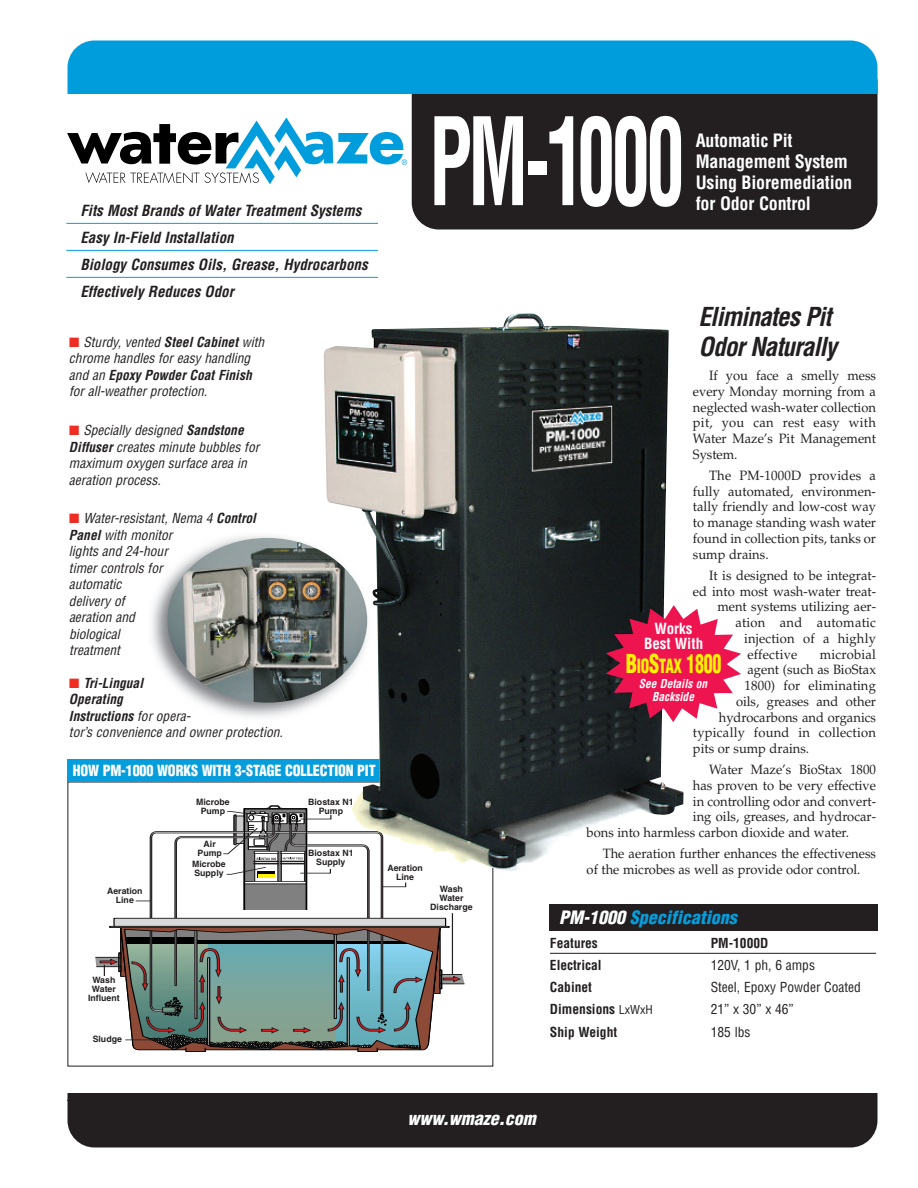
<style>
.page{position:relative;width:918px;height:1188px;background:#fff}
.page>*{position:absolute;margin:0;border:0;box-sizing:border-box;transform-origin:0 0}
.t1{font:700 condensed 118.5px "Helvetica";letter-spacing:-.05em;color:#fff;scale:.65 1}
.t2{font:italic 700 condensed 25.5px/30.6px "Helvetica";letter-spacing:-.035em;color:#231f20}
.t3{font:900 condensed 25.5px "Helvetica";color:#fff101;scale:.8 1}
.t4{font:700 condensed 18px/21px "Helvetica";letter-spacing:-.01em;color:#fff}
.t5{font:italic 900 condensed 18px "Helvetica";color:#069ddc}
.t6{font:italic 900 condensed 18px "Helvetica";color:#fff}
.t7{font:italic 700 condensed 15px/27px "Helvetica";color:#231f20}
.t8{font:900 condensed 15px "Helvetica";letter-spacing:-.01em;color:#fff;scale:.94 1}
.t9{font:700 condensed 15px/15px "Helvetica";color:#fff;text-align:center}
.t10{font:13.5px/15.8px "Palatino";color:#231f20;text-align:justify;scale:.96 1}
.t11{font:italic condensed 13.5px/16.5px "Helvetica";color:#231f20}
.t12{font:13.5px "Palatino";letter-spacing:.02em;color:#231f20;scale:.96 1}
.t13{font:700 condensed 13.5px "Helvetica";color:#231f20}
.t14{font:condensed 13.5px "Helvetica";color:#231f20}
.t15{font:italic 700 condensed 12px/12.8px "Helvetica";color:#fff;text-align:center;scale:.95 1}
.t16{font:700 8.7px/8.7px "Helvetica";color:#231f20;text-align:center}
.s1{color:#ee2e22}
.s2{font-weight:700}
.s3{font-size:19.2px}
.s4{color:#fff}
.s5{font-weight:400;font-size:12px}
</style>
<div class="page">
<div style="left:68px;top:1094px;width:810px;height:54px;background:#231f20"></div>
<hr style="left:67px;top:1100px;width:284px;height:1px;background:#231f20">
<div style="left:412px;top:56px;width:465px;height:174px;background:#231f20;border-radius:27px"></div>
<svg style="left:67px;top:117px;width:341px;height:67px"></svg>
<div style="left:68px;top:40px;width:810px;height:54px;background:#009ddc"></div>
<hr style="left:66px;top:250px;width:312px;height:1px;background:#069ddc">
<hr style="left:66px;top:223px;width:312px;height:1px;background:#069ddc">
<hr style="left:66px;top:277px;width:312px;height:1px;background:#069ddc">
<img style="left:151px;top:535px;width:165px;height:182px">
<img style="left:167px;top:538px;width:156px;height:165px">
<svg style="left:95px;top:805px;width:370px;height:247px"></svg>
<div style="left:162px;top:1007px;width:13px;height:6px;border:1px solid #231f20"></div>
<div style="left:68px;top:759px;width:313px;height:23px;background:#069ddc"></div>
<img style="left:323px;top:313px;width:361px;height:561px">
<div style="left:549px;top:904px;width:329px;height:27px;background:#231f20"></div>
<hr style="left:550px;top:953px;width:326px;height:1px;background:#231f20">
<svg style="left:606px;top:605px;width:135px;height:117px"></svg>
<p class="t7" style="left:80px;top:198px;width:289px">Fits Most Brands of Water Treatment Systems Easy In-Field Installation<br>Biology Consumes Oils, Grease, Hydrocarbons Effectively Reduces Odor</p>
<p class="t11" style="left:69px;top:335px;width:197px"><span class="s1">■</span> Sturdy, vented <span class="s2">Steel Cabinet</span> with chrome handles for easy handling and an <span class="s2">Epoxy Powder Coat Finish </span>for all-weather protection.</p>
<p class="t11" style="left:69px;top:423px;width:192px"><span class="s1">■</span> Specially designed <span class="s2">Sandstone<br>Diffuser</span> creates minute bubbles for maximum oxygen surface area in aeration process.</p>
<p class="t11" style="left:69px;top:511px;width:189px"><span class="s1">■</span> Water-resistant, Nema 4 <span class="s2">Control<br>Panel</span> with monitor<br>lights and 24-hour<br>timer controls for<br>automatic<br>delivery of<br>aeration and<br>biological<br>treatment</p>
<p class="t11" style="left:69px;top:676px;width:215px"><span class="s1">■</span> <span class="s2">Tri-Lingual<br>Operating<br>Instructions</span> for opera-<br>tor’s convenience and owner protection.</p>
<p class="t8" style="left:73px;top:762px;width:324px">HOW PM-1000 WORKS WITH 3-STAGE COLLECTION PIT</p>
<p class="t16" style="left:107px;top:888px;width:37px">Aeration<br>Line</p>
<p class="t16" style="left:88px;top:977px;width:33px">Wash<br>Water<br>Influent</p>
<p class="t16" style="left:93px;top:1036px;width:31px">Sludge</p>
<p class="t16" style="left:196px;top:798px;width:35px">Microbe<br>Pump</p>
<p class="t16" style="left:197px;top:840px;width:26px">Air<br>Pump</p>
<p class="t16" style="left:192px;top:860px;width:35px;text-align:left">Microbe<br>Supply</p>
<p class="t16" style="left:308px;top:798px;width:47px">Biostax N1<br>Pump</p>
<p class="t16" style="left:308px;top:849px;width:47px">Biostax N1<br>Supply</p>
<h1 class="t1" style="left:429px;top:116px;width:395px">PM-1000</h1>
<h3 class="t4" style="left:696px;top:132px;width:158px">Automatic Pit<br>Management System<br>Using Bioremediation for Odor Control</h3>
<p class="t16" style="left:387px;top:865px;width:37px">Aeration<br>Line</p>
<p class="t16" style="left:430px;top:886px;width:44px">Wash<br>Water<br>Discharge</p>
<h2 class="t2" style="left:698px;top:303px;width:140px">Eliminates Pit<br>Odor Naturally</h2>
<p class="t10" style="left:693px;top:369px;width:192px;text-indent:16px">If you face a smelly mess every Monday morning from a neglected wash-water collection pit, you can rest easy with Water Maze’s Pit Management System.</p>
<p class="t10" style="left:693px;top:469px;width:192px;text-indent:16px">The PM-1000D provides a fully automated, environmen&shy;tally friendly and low-cost way to manage standing wash water found in collection pits, tanks or sump drains.</p>
<p class="t10" style="left:709px;top:569px;width:175px">It is designed to be integrat-</p>
<p class="t10" style="left:693px;top:585px;width:192px">ed into most wash-water treat-</p>
<p class="t10" style="left:717px;top:600px;width:167px">ment systems utilizing aer-</p>
<p class="t12" style="left:735px;top:617px;width:148px">ation and automatic</p>
<p class="t10" style="left:744px;top:632px;width:139px">injection of a highly</p>
<p class="t12" style="left:747px;top:649px;width:54px">effective</p>
<p class="t12" style="left:820px;top:649px;width:60px">microbial</p>
<p class="t10" style="left:747px;top:663px;width:135px">agent (such as BioStax</p>
<p class="t10" style="left:744px;top:679px;width:138px">1800) for eliminating</p>
<p class="t10" style="left:736px;top:695px;width:147px">oils, greases and other</p>
<p class="t10" style="left:719px;top:711px;width:165px">hydrocarbons and organics</p>
<p class="t12" style="left:693px;top:728px;width:192px">typically found in collection</p>
<p class="t10" style="left:693px;top:742px;width:123px">pits or sump drains.</p>
<p class="t10" style="left:709px;top:763px;width:175px">Water Maze’s BioStax 1800</p>
<p class="t10" style="left:693px;top:779px;width:192px">has proven to be very effective</p>
<p class="t10" style="left:693px;top:795px;width:192px">in controlling odor and convert-</p>
<p class="t10" style="left:693px;top:811px;width:192px">ing oils, greases, and hydrocar-</p>
<p class="t10" style="left:587px;top:826px;width:275px">bons into harmless carbon dioxide and water.</p>
<p class="t10" style="left:587px;top:847px;width:303px;text-indent:16px">The aeration further enhances the effectiveness of the microbes as well as provide odor control.</p>
<p class="t9" style="left:644px;top:622px;width:61px">Works<br>Best With</p>
<h2 class="t3" style="left:626px;top:649px;width:121px">B<span class="s3">IO</span>S<span class="s3">TAX</span> 1800</h2>
<p class="t15" style="left:639px;top:678px;width:73px">See Details on<br>Backside</p>
<h3 class="t5" style="left:559px;top:907px;width:179px"><span class="s4">PM-1000</span> Specifications</h3>
<p class="t13" style="left:550px;top:938px;width:49px">Features</p>
<p class="t13" style="left:711px;top:938px;width:59px">PM-1000D</p>
<p class="t13" style="left:550px;top:960px;width:53px">Electrical</p>
<p class="t14" style="left:711px;top:960px;width:106px">120V, 1 ph, 6 amps</p>
<p class="t13" style="left:550px;top:982px;width:44px">Cabinet</p>
<p class="t14" style="left:711px;top:982px;width:152px">Steel, Epoxy Powder Coated</p>
<p class="t13" style="left:550px;top:1004px;width:104px">Dimensions <span class="s5">LxWxH</span></p>
<p class="t14" style="left:711px;top:1004px;width:85px">21” x 30” x 46”</p>
<p class="t13" style="left:550px;top:1026px;width:69px">Ship Weight</p>
<p class="t14" style="left:711px;top:1026px;width:41px">185 lbs</p>
<h3 class="t6" style="left:407px;top:1108px;width:130px">www.wmaze.com</h3>
</div>
